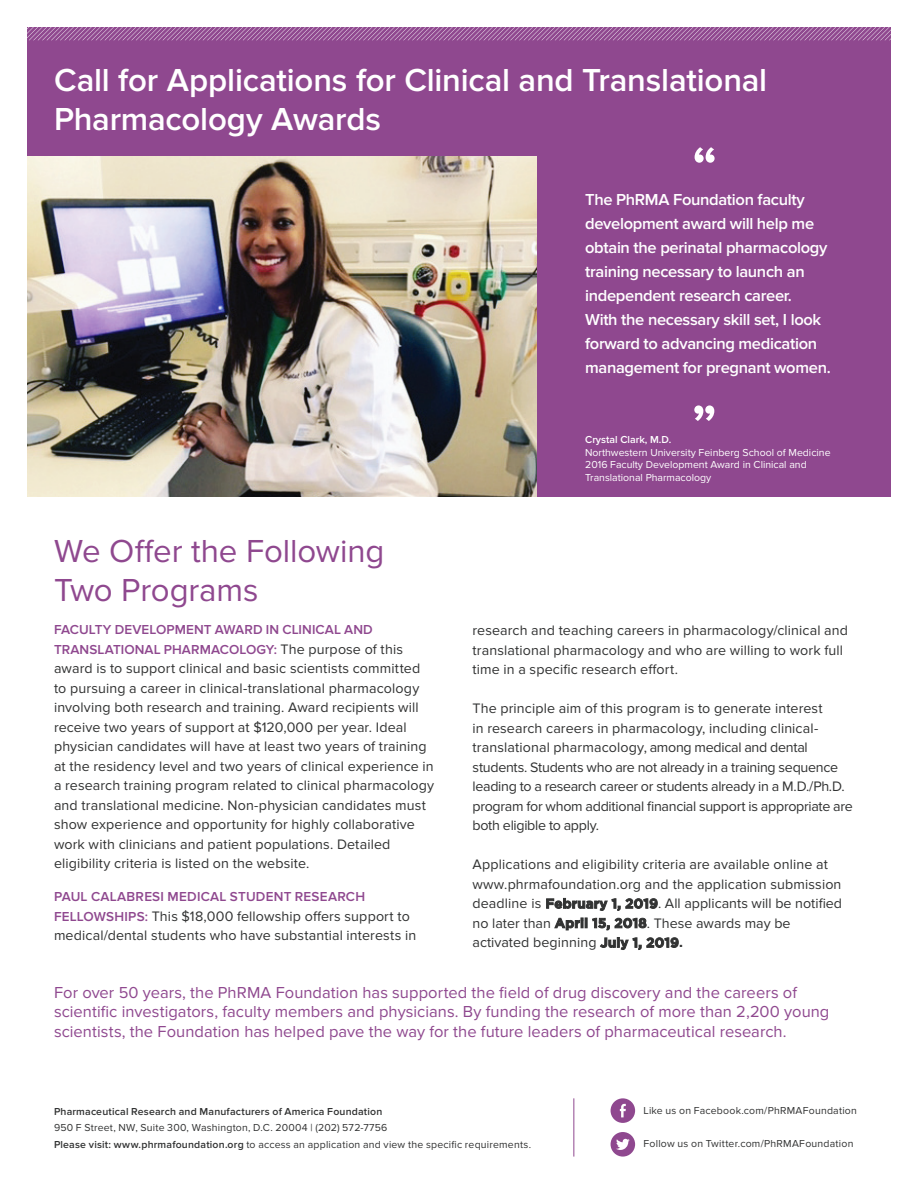
<style>
.page{position:relative;width:918px;height:1188px;background:#fff}
.page>*{position:absolute;margin:0;border:0;box-sizing:border-box;transform-origin:0 0}
.t1{font:700 54px "Proxima Nova";color:#fff}
.heading1{font:600 33px/39.6px "Proxima Nova";letter-spacing:-.005em;color:#fff}
.heading1-2{font:33px/39.6px "Proxima Nova";letter-spacing:-.005em;color:#8f488f}
.body_new{font:16.5px/19.5px "Proxima Nova";letter-spacing:.005em;color:#8f488f}
.t2{font:600 16.5px/24px "Proxima Nova";letter-spacing:-.02em;color:#fff}
.body_new-2{font:14.25px/19.5px "Proxima Nova";letter-spacing:.01em;color:#313232}
.body_new-3{font:14.25px/19.5px "Proxima Nova";letter-spacing:-.02em;color:#313232}
.body_new-4{font:600 13.5px/19.5px "Proxima Nova";letter-spacing:.005em;color:#8f488f}
.body_new-5{font:10.5px "Proxima Nova";letter-spacing:.02em;color:#313232}
.t3{font:10.5px/12.6px "Proxima Nova";color:#fff}
.t4{font:600 10.5px "Proxima Nova";letter-spacing:.015em;color:#313232}
.t5{font:600 10.5px "Proxima Nova";color:#fff}
.s1{font-weight:400;font-size:14.25px;color:#313232}
.s2{font-weight:600;font-size:13.5px;color:#8f488f}
.s3{font-family:"Gotham";font-weight:700;font-size:13.5px}
.s4{font-weight:600}
</style>
<div class="page">
<div style="left:27px;top:27px;width:864px;height:470px;background:#8f488f"></div>
<svg style="left:611px;top:1098px;width:24px;height:25px"></svg>
<svg style="left:611px;top:1132px;width:24px;height:25px"></svg>
<hr style="left:573px;top:1098px;width:1px;height:59px;background:#8f488f">
<svg style="left:27px;top:27px;width:864px;height:13px"></svg>
<img style="left:27px;top:156px;width:510px;height:341px">
<p class="heading1" style="left:54px;top:61px;width:715px">Call for Applications for Clinical and Translational<br>Pharmacology Awards</p>
<p class="t1" style="left:692px;top:135px;width:26px">“</p>
<p class="t2" style="left:585px;top:188px;width:247px">The PhRMA Foundation faculty development award will help me obtain the perinatal pharmacology training necessary to launch an independent research career.<br>With the necessary skill set, I look forward to advancing medication management for pregnant women.</p>
<p class="t1" style="left:692px;top:393px;width:26px">”</p>
<p class="heading1-2" style="left:54px;top:532px;width:332px">We Offer the Following<br>Two Programs</p>
<p class="body_new-4" style="left:54px;top:620px;width:350px">FACULTY DEVELOPMENT AWARD IN CLINICAL AND<br>TRANSLATIONAL PHARMACOLOGY: <span class="s1">The purpose of this</span></p>
<p class="body_new-2" style="left:54px;top:659px;width:382px">award is to support clinical and basic scientists committed to pursuing a career in clinical-translational pharmacology involving both research and training. Award recipients will receive two years of support at $120,000 per year. Ideal physician candidates will have at least two years of training at the residency level and two years of clinical experience in a research training program related to clinical pharmacology and translational medicine. Non-physician candidates must show experience and opportunity for highly collaborative work with clinicians and patient populations. Detailed eligibility criteria is listed on the website.</p>
<p class="body_new-4" style="left:54px;top:887px;width:313px">PAUL CALABRESI MEDICAL STUDENT RESEARCH</p>
<p class="body_new-2" style="left:54px;top:907px;width:364px"><span class="s2">FELLOWSHIPS:</span> This $18,000 fellowship offers support to medical/dental students who have substantial interests in</p>
<p class="t5" style="left:585px;top:434px;width:88px">Crystal Clark, M.D.</p>
<p class="t3" style="left:585px;top:446px;width:247px">Northwestern University Feinberg School of Medicine<br>2016 Faculty Development Award in Clinical and<br>Translational Pharmacology</p>
<p class="body_new-2" style="left:472px;top:621px;width:377px">research and teaching careers in pharmacology/clinical and translational pharmacology and who are willing to work full time in a specific research effort.</p>
<p class="body_new-3" style="left:472px;top:699px;width:382px">The principle aim of this program is to generate interest<br>in research careers in pharmacology, including clinical&shy;translational pharmacology, among medical and dental students. Students who are not already in a training sequence leading to a research career or students already in a M.D./Ph.D. program for whom additional financial support is appropriate are both eligible to apply.</p>
<p class="body_new-2" style="left:472px;top:855px;width:371px">Applications and eligibility criteria are available online at www.phrmafoundation.org and the application submission deadline is <span class="s3">February 1, 2019</span>. All applicants will be notified no later than <span class="s3">April 15, 2018</span>. These awards may be activated beginning <span class="s3">July 1, 2019.</span></p>
<p class="body_new" style="left:54px;top:983px;width:777px">For over 50 years, the PhRMA Foundation has supported the field of drug discovery and the careers of scientific investigators, faculty members and physicians. By funding the research of more than 2,200 young scientists, the Foundation has helped pave the way for the future leaders of pharmaceutical research.</p>
<p class="t4" style="left:54px;top:1105px;width:330px">Pharmaceutical Research and Manufacturers of America Foundation</p>
<p class="body_new-5" style="left:54px;top:1122px;width:335px">950 F Street, NW, Suite 300, Washington, D.C. 20004 | (202) 572-7756</p>
<p class="body_new-5" style="left:54px;top:1138px;width:479px"><span class="s4">Please visit: www.phrmafoundation.org</span> to access an application and view the specific requirements.</p>
<p class="body_new-5" style="left:644px;top:1104px;width:215px">Like us on Facebook.com/PhRMAFoundation</p>
<p class="body_new-5" style="left:644px;top:1138px;width:212px">Follow us on Twitter.com/PhRMAFoundation</p>
</div>
